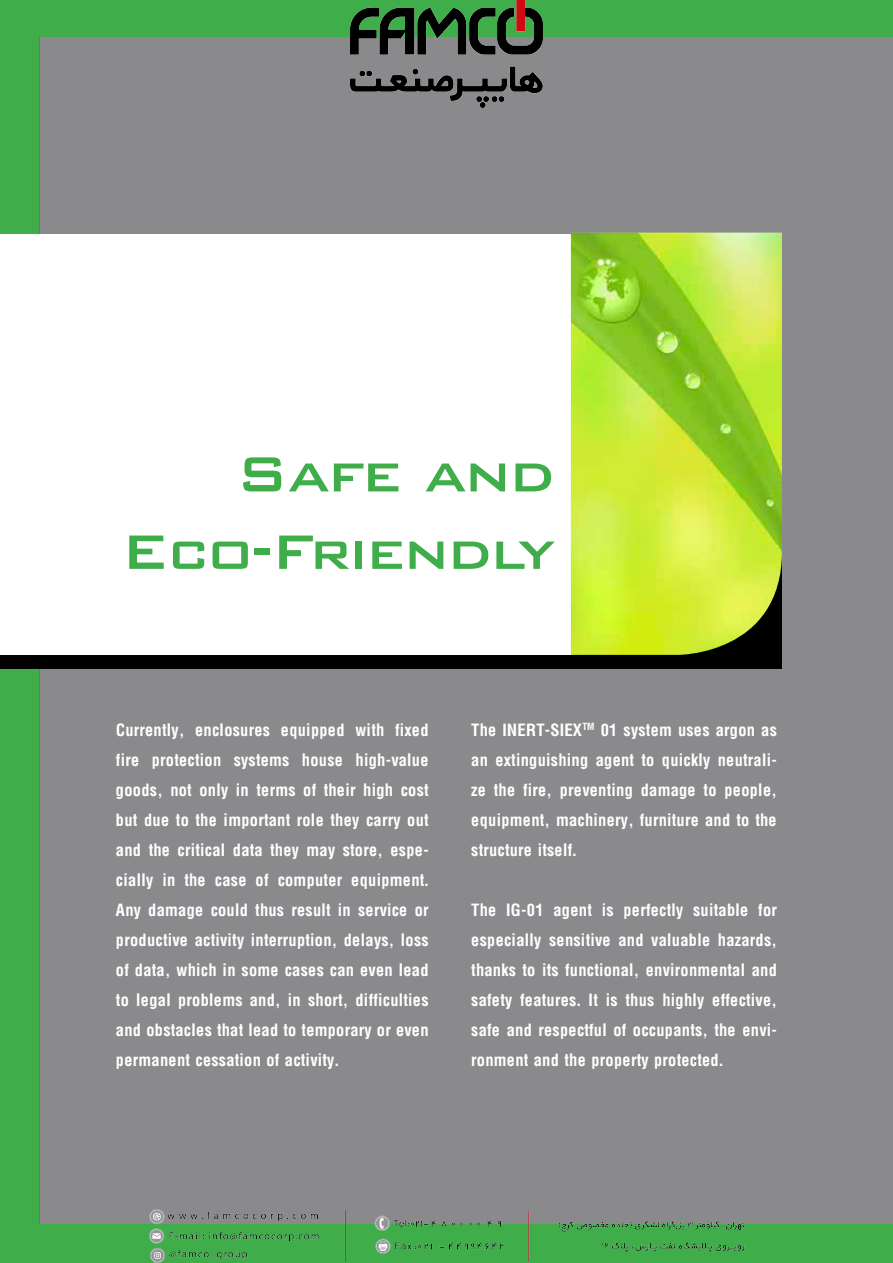
<style>
.page{position:relative;width:893px;height:1263px;background:#fff}
.page>*{position:absolute;margin:0;border:0;box-sizing:border-box;transform-origin:0 0}
.t1{font:500 66px "Bank Gothic BT";letter-spacing:-.03em;color:#3fad49}
.t2{font:500 64.5px "Bank Gothic BT";letter-spacing:-.03em;color:#3fad49}
.t3{font:700 condensed 16.5px/30px "Arena";letter-spacing:.01em;color:#fff;text-align:justify}
</style>
<div class="page">
<div style="left:0;top:0;width:39px;height:1263px;background:#3fad49"></div>
<div style="left:39px;top:37px;width:854px;height:1188px;background:#8a8a8d"></div>
<div style="left:0;top:248px;width:782px;height:421px;background:#000"></div>
<div style="left:0;top:0;width:893px;height:37px;background:#3fad49"></div>
<div style="left:0;top:1225px;width:893px;height:38px;background:#3fad49"></div>
<div style="left:0;top:234px;width:571px;height:421px;background:#fff"></div>
<img style="left:571px;top:233px;width:211px;height:422px">
<img style="left:149px;top:1209px;width:596px;height:54px">
<img style="left:351px;top:0;width:191px;height:108px">
<h1 class="t1" style="left:236px;top:438px;width:321px">Safe and</h1>
<h2 class="t2" style="left:121px;top:516px;width:436px">Eco-Friendly</h2>
<p class="t3" style="left:116px;top:715px;width:314px">Currently, enclosures equipped with fixed fire protection systems house high-value goods, not only in terms of their high cost but due to the important role they carry out and the critical data they may store, espe&shy;cially in the case of computer equipment.<br>Any damage could thus result in service or productive activity interruption, delays, loss of data, which in some cases can even lead to legal problems and, in short, difficulties and obstacles that lead to temporary or even permanent cessation of activity.</p>
<p class="t3" style="left:471px;top:715px;width:307px">The INERT-SIEX<sup>TM</sup> 01 system uses argon as an extinguishing agent to quickly neutrali&shy;ze the fire, preventing damage to people, equipment, machinery, furniture and to the structure itself.</p>
<p class="t3" style="left:471px;top:895px;width:307px">The IG-01 agent is perfectly suitable for especially sensitive and valuable hazards, thanks to its functional, environmental and safety features. It is thus highly effective, safe and respectful of occupants, the envi&shy;ronment and the property protected.</p>
</div>
